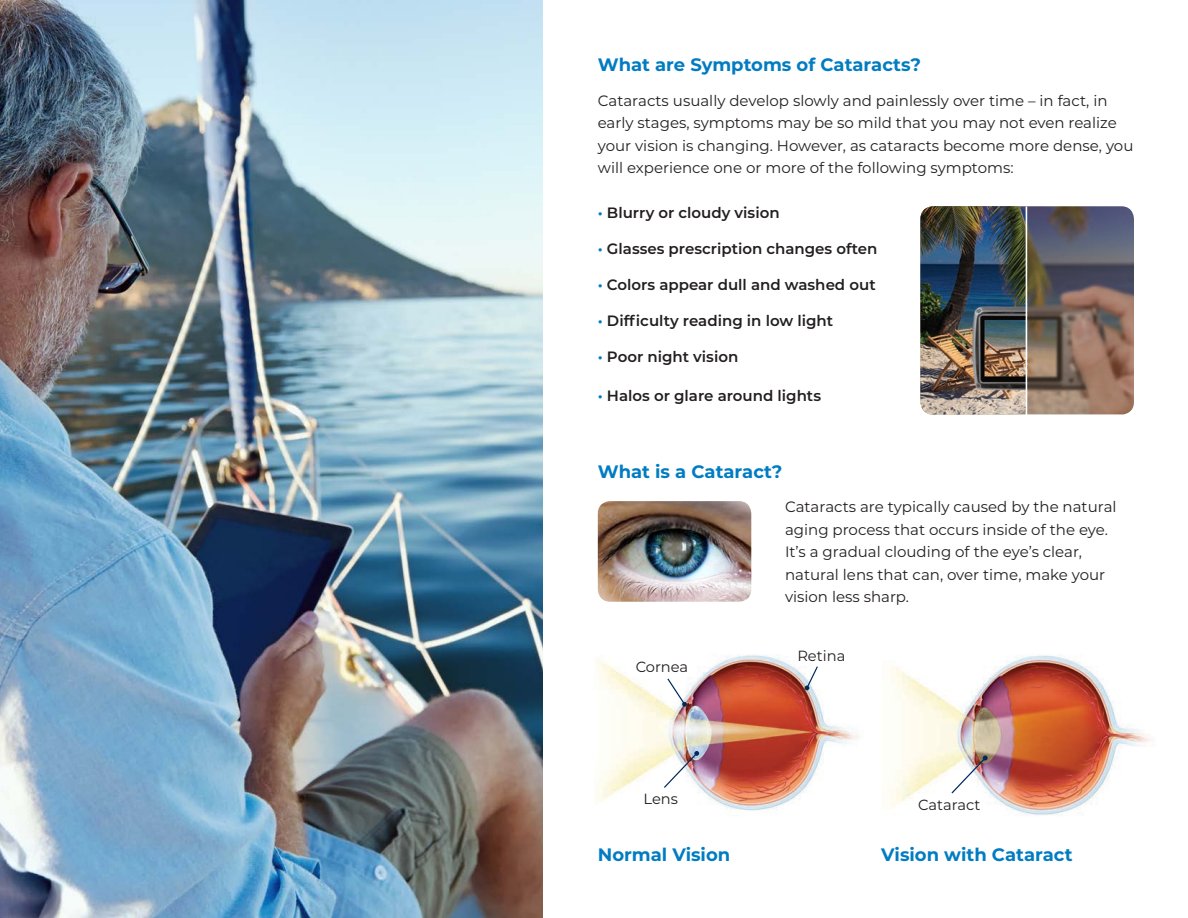
<style>
.page{position:relative;width:1188px;height:918px;background:#fff}
.page>*{position:absolute;margin:0;border:0;box-sizing:border-box;transform-origin:0 0}
.t1{font:700 18px "Montserrat";color:#007cc2}
.t2{font:15px/22.5px "Montserrat";color:#231f20}
.t3{font:600 15px "Montserrat";color:#231f20}
.t4{font:14.7px "Montserrat";color:#231f20}
.s1{color:#007cc2}
</style>
<div class="page">
<img style="left:0;top:0;width:542px;height:918px">
<img style="left:598px;top:501px;width:153px;height:101px">
<img style="left:594px;top:655px;width:264px;height:156px">
<svg style="left:663px;top:751px;width:36px;height:38px"></svg>
<svg style="left:666px;top:677px;width:21px;height:30px"></svg>
<svg style="left:805px;top:665px;width:14px;height:25px"></svg>
<img style="left:888px;top:655px;width:264px;height:160px">
<svg style="left:950px;top:756px;width:38px;height:39px"></svg>
<img style="left:1027px;top:206px;width:107px;height:208px">
<img style="left:920px;top:206px;width:107px;height:208px">
<hr style="left:1026px;top:207px;width:1px;height:214px;background:#fff">
<p class="t1" style="left:598px;top:52px;width:325px">What are Symptoms of Cataracts?</p>
<p class="t2" style="left:598px;top:89px;width:537px">Cataracts usually develop slowly and painlessly over time – in fact, in early stages, symptoms may be so mild that you may not even realize your vision is changing. However, as cataracts become more dense, you will experience one or more of the following symptoms:</p>
<p class="t3" style="left:598px;top:202px;width:183px"><span class="s1">•</span> Blurry or cloudy vision</p>
<p class="t3" style="left:598px;top:238px;width:281px"><span class="s1">•</span> Glasses prescription changes often</p>
<p class="t3" style="left:598px;top:274px;width:279px"><span class="s1">•</span> Colors appear dull and washed out</p>
<p class="t3" style="left:598px;top:310px;width:237px"><span class="s1">•</span> Difficulty reading in low light</p>
<p class="t3" style="left:598px;top:346px;width:142px"><span class="s1">•</span> Poor night vision</p>
<p class="t3" style="left:598px;top:385px;width:225px"><span class="s1">•</span> Halos or glare around lights</p>
<p class="t1" style="left:598px;top:459px;width:186px">What is a Cataract?</p>
<p class="t4" style="left:636px;top:657px;width:54px">Cornea</p>
<p class="t4" style="left:644px;top:789px;width:36px">Lens</p>
<p class="t2" style="left:785px;top:495px;width:333px">Cataracts are typically caused by the natural aging process that occurs inside of the eye.<br>It’s a gradual clouding of the eye’s clear, natural lens that can, over time, make your vision less sharp.</p>
<p class="t4" style="left:797px;top:646px;width:50px">Retina</p>
<p class="t4" style="left:918px;top:795px;width:64px">Cataract</p>
<p class="t1" style="left:598px;top:842px;width:134px">Normal Vision</p>
<p class="t1" style="left:881px;top:842px;width:193px">Vision with Cataract</p>
</div>
